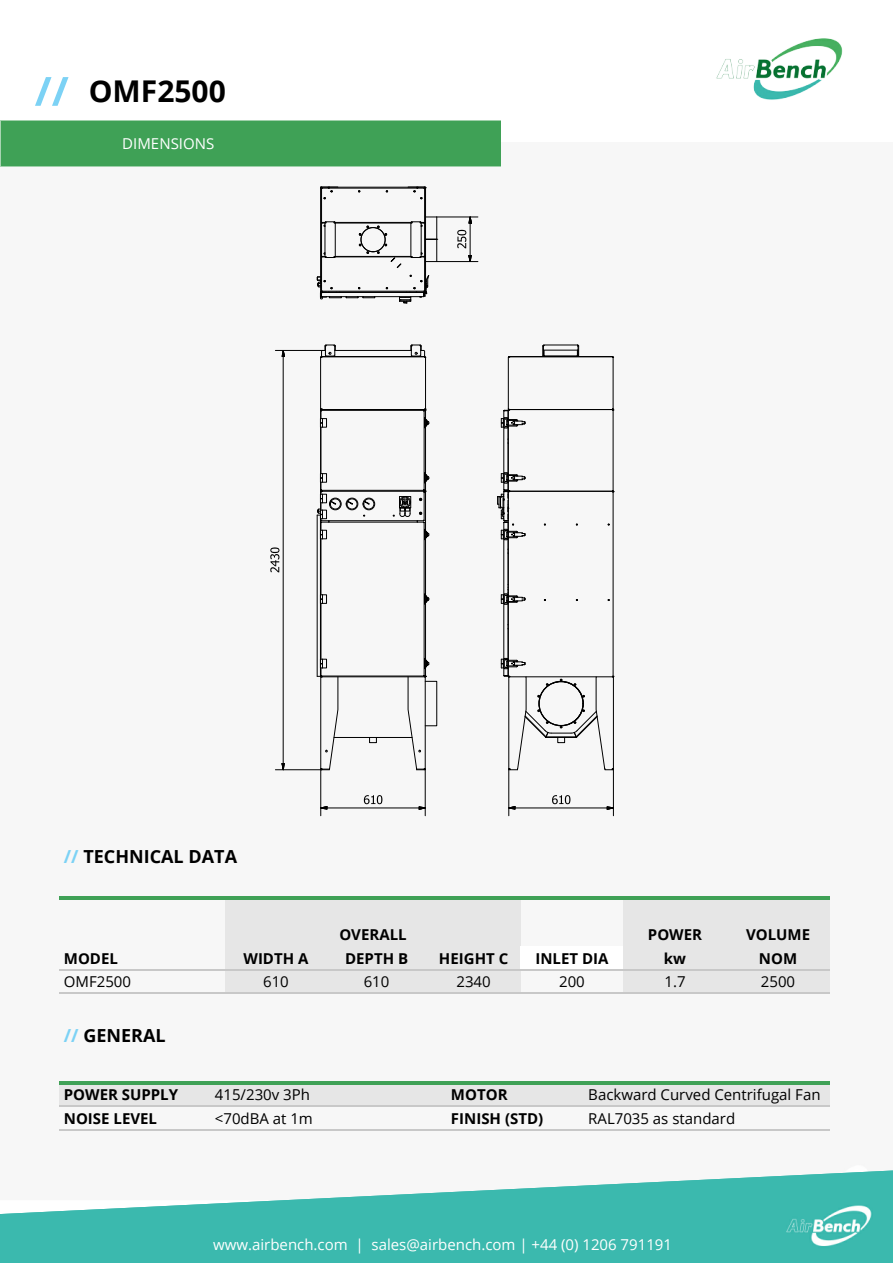
<style>
.page{position:relative;width:893px;height:1263px;background:#fff}
.page>*{position:absolute;margin:0;border:0;box-sizing:border-box;transform-origin:0 0}
.t1{font:700 30px "Open Sans";color:#000}
.t2{font:700 18px "Open Sans";color:#000}
.t3{font:15px "Open Sans";color:#000}
.t4{font:700 15px "Open Sans";color:#000}
.t5{font:15px "Open Sans";color:#fff}
.s1{color:#7cd2f5}
</style>
<div class="page">
<img style="left:716px;top:38px;width:127px;height:62px">
<img style="left:0;top:120px;width:501px;height:47px">
<img style="left:35px;top:77px;width:34px;height:29px">
<div style="left:1px;top:121px;width:499px;height:45px;background:#3fa156"></div>
<svg style="left:317px;top:344px;width:113px;height:426px"></svg>
<div style="left:320px;top:188px;width:1px;height:104px;border:1px solid #000"></div>
<div style="left:425px;top:188px;width:1px;height:104px;border:1px solid #000"></div>
<hr style="left:321px;top:257px;width:1px;height:33px;background:#000">
<hr style="left:321px;top:189px;width:1px;height:33px;background:#000">
<hr style="left:424px;top:189px;width:1px;height:33px;background:#000">
<hr style="left:424px;top:257px;width:1px;height:33px;background:#000">
<hr style="left:322px;top:188px;width:102px;height:1px;background:#000">
<hr style="left:335px;top:257px;width:76px;height:1px;background:#000">
<hr style="left:335px;top:256px;width:76px;height:1px;background:#000">
<hr style="left:335px;top:222px;width:76px;height:1px;background:#000">
<hr style="left:335px;top:223px;width:76px;height:1px;background:#000">
<svg style="left:321px;top:221px;width:15px;height:37px"></svg>
<svg style="left:359px;top:226px;width:43px;height:43px"></svg>
<hr style="left:329px;top:187px;width:88px;height:1px;background:#000">
<svg style="left:408px;top:186px;width:18px;height:13px"></svg>
<svg style="left:320px;top:186px;width:18px;height:13px"></svg>
<svg style="left:410px;top:217px;width:28px;height:45px"></svg>
<svg style="left:317px;top:275px;width:113px;height:29px"></svg>
<svg style="left:497px;top:344px;width:117px;height:426px"></svg>
<svg style="left:457px;top:230px;width:9px;height:18px"></svg>
<svg style="left:468px;top:216px;width:4px;height:8px"></svg>
<svg style="left:468px;top:255px;width:4px;height:8px"></svg>
<hr style="left:470px;top:223px;width:1px;height:32px;background:#000">
<hr style="left:437px;top:217px;width:41px;height:1px;background:#000">
<hr style="left:437px;top:261px;width:41px;height:1px;background:#000">
<svg style="left:270px;top:547px;width:9px;height:25px"></svg>
<svg style="left:281px;top:763px;width:4px;height:8px"></svg>
<svg style="left:281px;top:349px;width:4px;height:8px"></svg>
<hr style="left:283px;top:356px;width:1px;height:407px;background:#000">
<hr style="left:275px;top:769px;width:47px;height:1px;background:#000">
<hr style="left:275px;top:350px;width:47px;height:1px;background:#000">
<svg style="left:364px;top:795px;width:18px;height:9px"></svg>
<svg style="left:321px;top:806px;width:7px;height:4px"></svg>
<svg style="left:418px;top:806px;width:7px;height:4px"></svg>
<hr style="left:327px;top:808px;width:92px;height:1px;background:#000">
<hr style="left:425px;top:769px;width:1px;height:47px;background:#000">
<hr style="left:320px;top:769px;width:1px;height:47px;background:#000">
<svg style="left:552px;top:795px;width:18px;height:9px"></svg>
<svg style="left:509px;top:806px;width:7px;height:4px"></svg>
<svg style="left:606px;top:806px;width:7px;height:4px"></svg>
<hr style="left:515px;top:808px;width:92px;height:1px;background:#000">
<hr style="left:508px;top:769px;width:1px;height:47px;background:#000">
<hr style="left:613px;top:769px;width:1px;height:47px;background:#000">
<img style="left:0;top:1170px;width:893px;height:93px">
<div style="left:225px;top:897px;width:295px;height:49px;background:#e6e6e6"></div>
<div style="left:623px;top:897px;width:103px;height:49px;background:#e6e6e6"></div>
<div style="left:726px;top:897px;width:103px;height:49px;background:#e6e6e6"></div>
<div style="left:225px;top:946px;width:101px;height:23px;background:#e6e6e6"></div>
<div style="left:326px;top:946px;width:101px;height:23px;background:#e6e6e6"></div>
<div style="left:427px;top:946px;width:93px;height:23px;background:#e6e6e6"></div>
<div style="left:623px;top:946px;width:103px;height:23px;background:#e6e6e6"></div>
<div style="left:726px;top:946px;width:103px;height:23px;background:#e6e6e6"></div>
<div style="left:225px;top:969px;width:101px;height:24px;background:#e6e6e6"></div>
<div style="left:326px;top:969px;width:101px;height:24px;background:#e6e6e6"></div>
<div style="left:427px;top:969px;width:93px;height:24px;background:#e6e6e6"></div>
<div style="left:623px;top:969px;width:103px;height:24px;background:#e6e6e6"></div>
<div style="left:726px;top:969px;width:103px;height:24px;background:#e6e6e6"></div>
<hr style="left:59px;top:896px;width:166px;height:3px;background:#3fa156">
<hr style="left:225px;top:896px;width:101px;height:3px;background:#3fa156">
<hr style="left:326px;top:896px;width:101px;height:3px;background:#3fa156">
<hr style="left:427px;top:896px;width:93px;height:3px;background:#3fa156">
<hr style="left:520px;top:896px;width:103px;height:3px;background:#3fa156">
<hr style="left:623px;top:896px;width:103px;height:3px;background:#3fa156">
<hr style="left:726px;top:896px;width:103px;height:3px;background:#3fa156">
<hr style="left:59px;top:969px;width:166px;height:1px;background:#c8c8c8">
<hr style="left:225px;top:969px;width:101px;height:1px;background:#c8c8c8">
<hr style="left:326px;top:969px;width:101px;height:1px;background:#c8c8c8">
<hr style="left:427px;top:969px;width:93px;height:1px;background:#c8c8c8">
<hr style="left:520px;top:969px;width:103px;height:1px;background:#c8c8c8">
<hr style="left:623px;top:969px;width:103px;height:1px;background:#c8c8c8">
<hr style="left:726px;top:969px;width:103px;height:1px;background:#c8c8c8">
<hr style="left:59px;top:992px;width:166px;height:2px;background:#c8c8c8">
<hr style="left:225px;top:992px;width:101px;height:2px;background:#c8c8c8">
<hr style="left:326px;top:992px;width:101px;height:2px;background:#c8c8c8">
<hr style="left:427px;top:992px;width:93px;height:2px;background:#c8c8c8">
<hr style="left:520px;top:992px;width:103px;height:2px;background:#c8c8c8">
<hr style="left:623px;top:992px;width:103px;height:2px;background:#c8c8c8">
<hr style="left:726px;top:992px;width:103px;height:2px;background:#c8c8c8">
<div style="left:59px;top:1082px;width:151px;height:24px;background:#e6e6e6"></div>
<div style="left:210px;top:1082px;width:236px;height:24px;background:#e6e6e6"></div>
<div style="left:446px;top:1082px;width:138px;height:24px;background:#e6e6e6"></div>
<div style="left:584px;top:1082px;width:245px;height:24px;background:#e6e6e6"></div>
<hr style="left:59px;top:1081px;width:151px;height:3px;background:#3fa156">
<hr style="left:210px;top:1081px;width:236px;height:3px;background:#3fa156">
<hr style="left:446px;top:1081px;width:138px;height:3px;background:#3fa156">
<hr style="left:584px;top:1081px;width:245px;height:3px;background:#3fa156">
<hr style="left:59px;top:1105px;width:151px;height:2px;background:#c8c8c8">
<hr style="left:210px;top:1105px;width:236px;height:2px;background:#c8c8c8">
<hr style="left:446px;top:1105px;width:138px;height:2px;background:#c8c8c8">
<hr style="left:584px;top:1105px;width:245px;height:2px;background:#c8c8c8">
<hr style="left:59px;top:1129px;width:151px;height:1px;background:#c8c8c8">
<hr style="left:210px;top:1129px;width:236px;height:1px;background:#c8c8c8">
<hr style="left:446px;top:1129px;width:138px;height:1px;background:#c8c8c8">
<hr style="left:584px;top:1129px;width:245px;height:1px;background:#c8c8c8">
<h1 class="t1" style="left:89px;top:69px;width:139px">OMF2500</h1>
<p class="t5" style="left:122px;top:134px;width:94px">DIMENSIONS</p>
<p class="t2" style="left:64px;top:844px;width:175px"><span class="s1">//</span> TECHNICAL DATA</p>
<p class="t4" style="left:339px;top:924px;width:69px">OVERALL</p>
<p class="t4" style="left:648px;top:924px;width:56px">POWER</p>
<p class="t4" style="left:746px;top:924px;width:66px">VOLUME</p>
<p class="t4" style="left:64px;top:947px;width:56px">MODEL</p>
<p class="t4" style="left:243px;top:947px;width:66px">WIDTH A</p>
<p class="t4" style="left:345px;top:947px;width:65px">DEPTH B</p>
<p class="t4" style="left:439px;top:947px;width:71px">HEIGHT C</p>
<p class="t4" style="left:535px;top:947px;width:75px">INLET DIA</p>
<p class="t4" style="left:664px;top:947px;width:24px">kw</p>
<p class="t4" style="left:759px;top:947px;width:40px">NOM</p>
<p class="t3" style="left:64px;top:971px;width:69px">OMF2500</p>
<p class="t3" style="left:263px;top:971px;width:27px">610</p>
<p class="t3" style="left:364px;top:971px;width:27px">610</p>
<p class="t3" style="left:456px;top:971px;width:36px">2340</p>
<p class="t3" style="left:559px;top:971px;width:27px">200</p>
<p class="t3" style="left:664px;top:971px;width:23px">1.7</p>
<p class="t3" style="left:761px;top:971px;width:36px">2500</p>
<p class="t2" style="left:64px;top:1023px;width:103px"><span class="s1">//</span> GENERAL</p>
<p class="t4" style="left:64px;top:1084px;width:116px">POWER SUPPLY</p>
<p class="t3" style="left:215px;top:1084px;width:97px">415/230v 3Ph</p>
<p class="t4" style="left:451px;top:1084px;width:58px">MOTOR</p>
<p class="t3" style="left:588px;top:1084px;width:234px">Backward Curved Centrifugal Fan</p>
<p class="t4" style="left:64px;top:1107px;width:95px">NOISE LEVEL</p>
<p class="t3" style="left:215px;top:1108px;width:99px">&lt;70dBA at 1m</p>
<p class="t4" style="left:451px;top:1107px;width:94px">FINISH (STD)</p>
<p class="t3" style="left:588px;top:1108px;width:148px">RAL7035 as standard</p>
<p class="t5" style="left:213px;top:1234px;width:460px">www.airbench.com | sales@airbench.com | +44 (0) 1206 791191</p>
</div>
